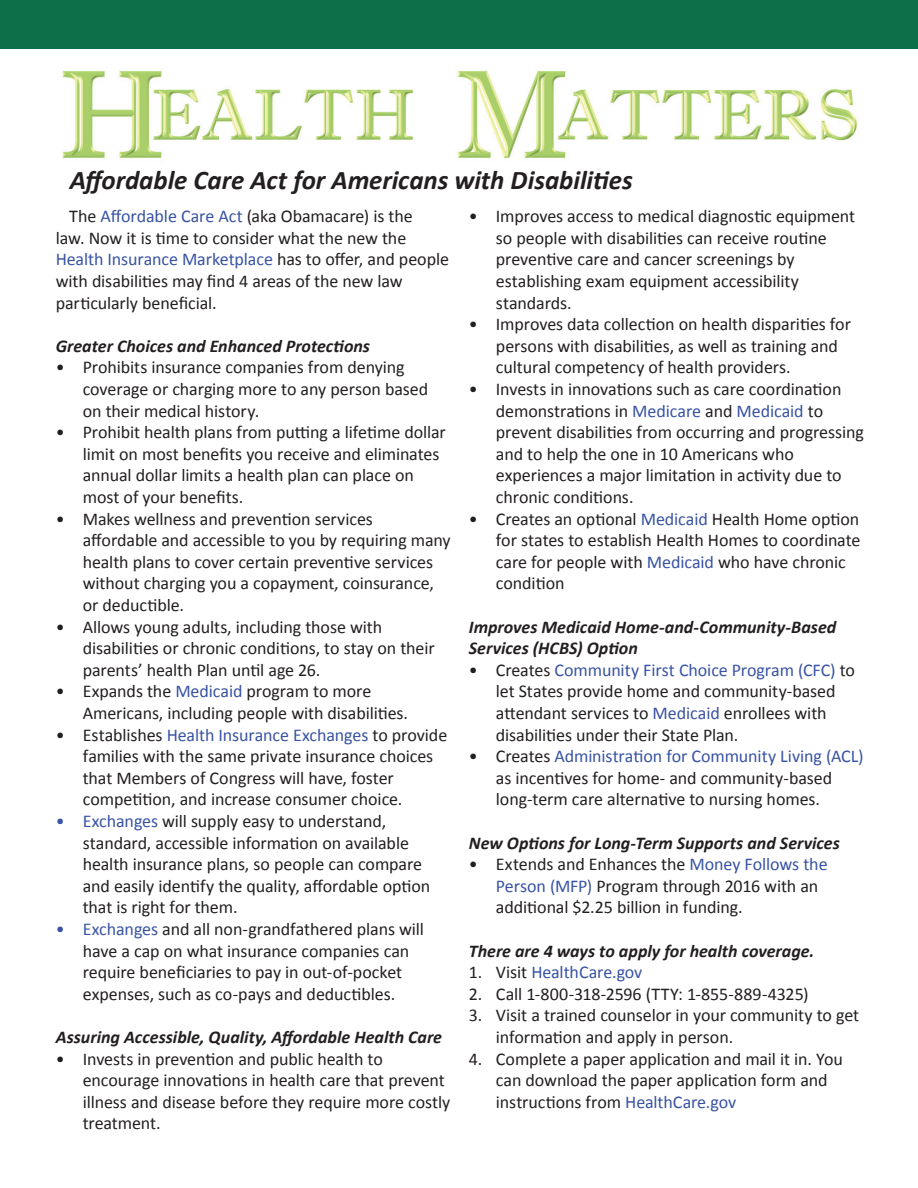
<style>
.page{position:relative;width:918px;height:1188px;background:#fff}
.page>*{position:absolute;margin:0;border:0;box-sizing:border-box;transform-origin:0 0}
.t1{font:italic 700 27px "Calibri";letter-spacing:-.005em;color:#231f20}
.t2{font:18px/21.6px "Calibri";letter-spacing:-.005em;color:#231f20}
.t3{font:italic 700 18px/21.6px "Calibri";color:#231f20}
.t4{font:18px "Calibri";letter-spacing:-.005em;color:#3853a3}
.s1{color:#3853a3}
.s2{color:#231f20}
</style>
<div class="page">
<div style="left:0;top:0;width:918px;height:49px;background:#0c6f49"></div>
<img style="left:62px;top:70px;width:796px;height:89px">
<h1 class="t1" style="left:70px;top:163px;width:564px">Affordable Care Act for Americans with Disabilities</h1>
<p class="t2" style="left:56px;top:206px;width:395px;text-indent:14px">The <span class="s1">Affordable Care Act</span> (aka Obamacare) is the<br>law. Now it is time to consider what the new the <span class="s1">Health Insurance Marketplace</span> has to offer, and people with disabilities may find 4 areas of the new law particularly beneficial.</p>
<p class="t3" style="left:56px;top:335px;width:316px">Greater Choices and Enhanced Protections</p>
<p class="t2" style="left:83px;top:357px;width:347px;text-indent:-27px">• Prohibits insurance companies from denying coverage or charging more to any person based on their medical history.</p>
<p class="t2" style="left:83px;top:422px;width:365px;text-indent:-27px">• Prohibit health plans from putting a lifetime dollar limit on most benefits you receive and eliminates annual dollar limits a health plan can place on most of your benefits.</p>
<p class="t2" style="left:83px;top:508px;width:370px;text-indent:-27px">• Makes wellness and prevention services affordable and accessible to you by requiring many health plans to cover certain preventive services without charging you a copayment, coinsurance, or deductible.</p>
<p class="t2" style="left:83px;top:616px;width:353px;text-indent:-27px">• Allows young adults, including those with disabilities or chronic conditions, to stay on their parents’ health Plan until age 26.</p>
<p class="t2" style="left:83px;top:681px;width:327px;text-indent:-27px">• Expands the <span class="s1">Medicaid</span> program to more<br>Americans, including people with disabilities.</p>
<p class="t2" style="left:83px;top:724px;width:366px;text-indent:-27px">• Establishes <span class="s1">Health Insurance Exchanges</span> to provide families with the same private insurance choices that Members of Congress will have, foster competition, and increase consumer choice.</p>
<p class="t2" style="left:83px;top:810px;width:349px;text-indent:-27px"><span class="s1">• Exchanges</span> will supply easy to understand, standard, accessible information on available health insurance plans, so people can compare and easily identify the quality, affordable option that is right for them.</p>
<p class="t2" style="left:83px;top:918px;width:343px;text-indent:-27px"><span class="s1">• Exchanges</span> and all non-grandfathered plans will have a cap on what insurance companies can require beneficiaries to pay in out-of-pocket expenses, such as co-pays and deductibles.</p>
<p class="t3" style="left:56px;top:1026px;width:388px">Assuring Accessible, Quality, Affordable Health Care</p>
<p class="t2" style="left:83px;top:1048px;width:369px;text-indent:-27px">• Invests in prevention and public health to encourage innovations in health care that prevent illness and disease before they require more costly treatment.</p>
<p class="t2" style="left:496px;top:206px;width:361px;text-indent:-27px">• Improves access to medical diagnostic equipment so people with disabilities can receive routine preventive care and cancer screenings by establishing exam equipment accessibility standards.</p>
<p class="t2" style="left:496px;top:314px;width:357px;text-indent:-27px">• Improves data collection on health disparities for persons with disabilities, as well as training and cultural competency of health providers.</p>
<p class="t2" style="left:496px;top:378px;width:370px;text-indent:-27px">• Invests in innovations such as care coordination demonstrations in <span class="s1">Medicare</span> and <span class="s1">Medicaid</span> to prevent disabilities from occurring and progressing and to help the one in 10 Americans who experiences a major limitation in activity due to chronic conditions.</p>
<p class="t2" style="left:496px;top:508px;width:366px;text-indent:-27px">• Creates an optional <span class="s1">Medicaid</span> Health Home option for states to establish Health Homes to coordinate care for people with <span class="s1">Medicaid</span> who have chronic condition</p>
<p class="t3" style="left:469px;top:616px;width:369px">Improves Medicaid Home-and-Community-Based<br>Services (HCBS) Option</p>
<p class="t2" style="left:496px;top:659px;width:361px;text-indent:-27px">• Creates <span class="s1">Community First Choice Program (CFC)</span> to let States provide home and community-based attendant services to <span class="s1">Medicaid</span> enrollees with disabilities under their State Plan.</p>
<p class="t2" style="left:496px;top:746px;width:369px;text-indent:-27px">• Creates <span class="s1">Administration for Community Living (ACL) </span>as incentives for home- and community-based long-term care alternative to nursing homes.</p>
<p class="t3" style="left:469px;top:832px;width:372px">New Options for Long-Term Supports and Services</p>
<p class="t2" style="left:496px;top:854px;width:333px;text-indent:-27px">• Extends and Enhances the <span class="s1">Money Follows the<br>Person (MFP)</span> Program through 2016 with an additional $2.25 billion in funding.</p>
<p class="t3" style="left:469px;top:940px;width:347px">There are 4 ways to apply for health coverage.</p>
<p class="t4" style="left:469px;top:961px;width:175px"><span class="s2">1. Visit</span> HealthCare.gov</p>
<p class="t2" style="left:469px;top:983px;width:341px">2. Call 1-800-318-2596 (TTY: 1-855-889-4325)</p>
<p class="t2" style="left:496px;top:1005px;width:365px;text-indent:-27px">3. Visit a trained counselor in your community to get information and apply in person.</p>
<p class="t2" style="left:496px;top:1048px;width:348px;text-indent:-27px">4. Complete a paper application and mail it in. You can download the paper application form and instructions from <span class="s1">HealthCare.gov</span></p>
</div>
